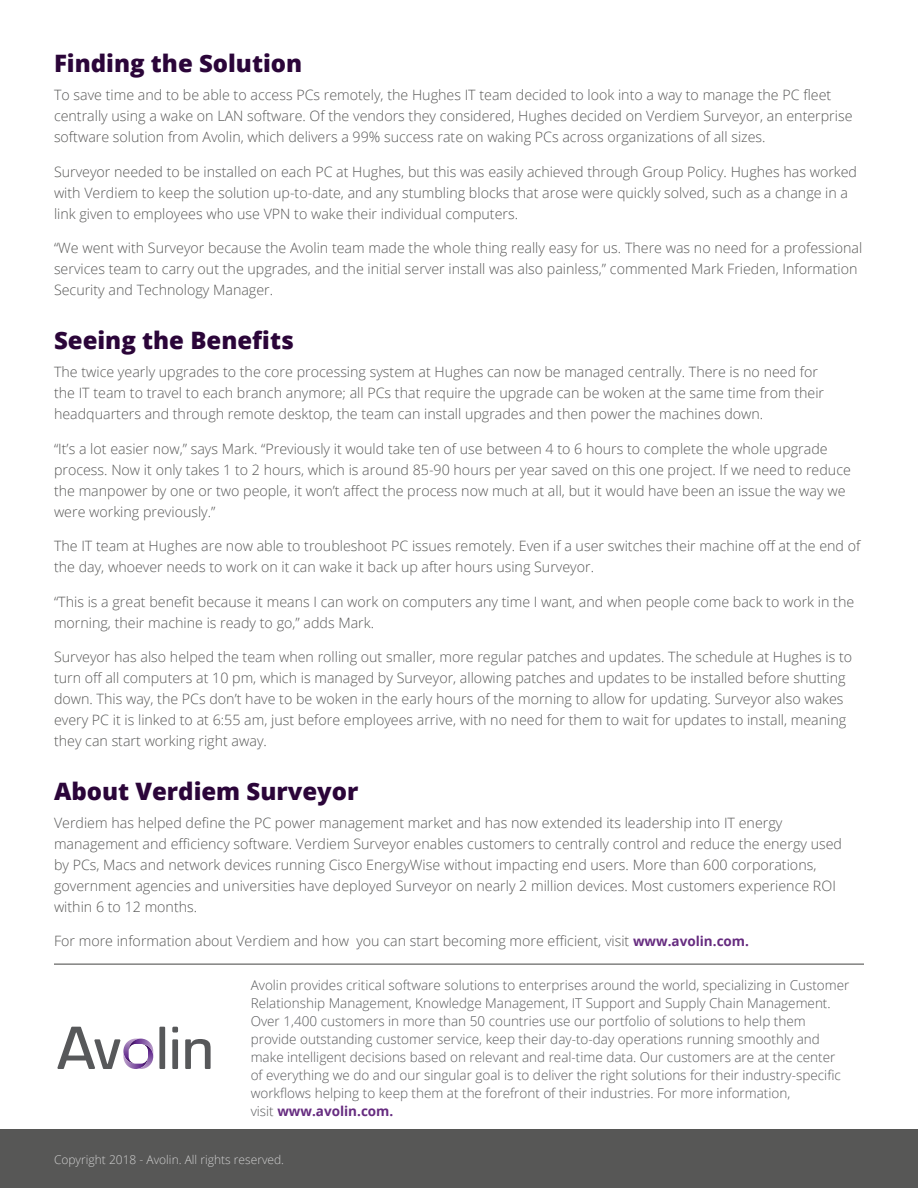
<style>
.page{position:relative;width:918px;height:1188px;background:#fff}
.page>*{position:absolute;margin:0;border:0;box-sizing:border-box;transform-origin:0 0}
.Heading_1{font:800 24px "Open Sans";color:#2b0539}
.Body_Text{font:300 14.25px/21px "Open Sans";color:#575756}
.t1{font:300 13.5px/18px "Open Sans";color:#58595b}
.t2{font:300 12px "Open Sans";color:#d0d0d0}
.s1{font-weight:700;font-size:13.5px;color:#662c80}
.s2{font-weight:700;color:#662c80}
</style>
<div class="page">
<div style="left:0;top:1130px;width:918px;height:58px;background:#575756"></div>
<hr style="left:54px;top:964px;width:810px;height:1px;background:#575756">
<svg style="left:57px;top:1027px;width:154px;height:42px"></svg>
<p class="Heading_1" style="left:54px;top:45px;width:250px">Finding the Solution</p>
<p class="Body_Text" style="left:54px;top:84px;width:800px">To save time and to be able to access PCs remotely, the Hughes IT team decided to look into a way to manage the PC fleet centrally using a wake on LAN software. Of the vendors they considered, Hughes decided on Verdiem Surveyor, an enterprise software solution from Avolin, which delivers a 99% success rate on waking PCs across organizations of all sizes.</p>
<p class="Body_Text" style="left:54px;top:161px;width:805px">Surveyor needed to be installed on each PC at Hughes, but this was easily achieved through Group Policy. Hughes has worked with Verdiem to keep the solution up-to-date, and any stumbling blocks that arose were quickly solved, such as a change in a link given to employees who use VPN to wake their individual computers.</p>
<p class="Body_Text" style="left:54px;top:237px;width:810px">“We went with Surveyor because the Avolin team made the whole thing really easy for us. There was no need for a professional services team to carry out the upgrades, and the initial server install was also painless,” commented Mark Frieden, Information<br>Security and Technology Manager.</p>
<p class="Heading_1" style="left:54px;top:322px;width:241px">Seeing the Benefits</p>
<p class="Body_Text" style="left:54px;top:361px;width:772px">The twice yearly upgrades to the core processing system at Hughes can now be managed centrally. There is no need for the IT team to travel to each branch anymore; all PCs that require the upgrade can be woken at the same time from their headquarters and through remote desktop, the team can install upgrades and then power the machines down.</p>
<p class="Body_Text" style="left:54px;top:437px;width:798px">“It’s a lot easier now,” says Mark. “Previously it would take ten of use between 4 to 6 hours to complete the whole upgrade process. Now it only takes 1 to 2 hours, which is around 85-90 hours per year saved on this one project. If we need to reduce the manpower by one or two people, it won’t affect the process now much at all, but it would have been an issue the way we were working previously.”</p>
<p class="Body_Text" style="left:54px;top:535px;width:808px">The IT team at Hughes are now able to troubleshoot PC issues remotely. Even if a user switches their machine off at the end of the day, whoever needs to work on it can wake it back up after hours using Surveyor.</p>
<p class="Body_Text" style="left:54px;top:590px;width:802px">“This is a great benefit because it means I can work on computers any time I want, and when people come back to work in the morning, their machine is ready to go,” adds Mark.</p>
<p class="Body_Text" style="left:54px;top:646px;width:800px">Surveyor has also helped the team when rolling out smaller, more regular patches and updates. The schedule at Hughes is to turn off all computers at 10 pm, which is managed by Surveyor, allowing patches and updates to be installed before shutting down. This way, the PCs don’t have to be woken in the early hours of the morning to allow for updating. Surveyor also wakes every PC it is linked to at 6:55 am, just before employees arrive, with no need for them to wait for updates to install, meaning they can start working right away.</p>
<p class="Heading_1" style="left:54px;top:773px;width:306px">About Verdiem Surveyor</p>
<p class="Body_Text" style="left:54px;top:812px;width:790px">Verdiem has helped define the PC power management market and has now extended its leadership into IT energy management and efficiency software. Verdiem Surveyor enables customers to centrally control and reduce the energy used by PCs, Macs and network devices running Cisco EnergyWise without impacting end users. More than 600 corporations, government agencies and universities have deployed Surveyor on nearly 2 million devices. Most customers experience ROI within 6 to 12 months.</p>
<p class="Body_Text" style="left:54px;top:930px;width:697px">For more information about Verdiem and how you can start becoming more efficient, visit <span class="s1">www.avolin.com.</span></p>
<p class="t1" style="left:251px;top:976px;width:600px">Avolin provides critical software solutions to enterprises around the world, specializing in Customer Relationship Management, Knowledge Management, IT Support and Supply Chain Management.<br>Over 1,400 customers in more than 50 countries use our portfolio of solutions to help them provide outstanding customer service, keep their day-to-day operations running smoothly and make intelligent decisions based on relevant and real-time data. Our customers are at the center of everything we do and our singular goal is to deliver the right solutions for their industry-specific workflows helping to keep them at the forefront of their industries. For more information,<br>visit <span class="s2">www.avolin.com.</span></p>
<p class="t2" style="left:54px;top:1151px;width:232px">Copyright 2018 - Avolin. All rights reserved.</p>
</div>
